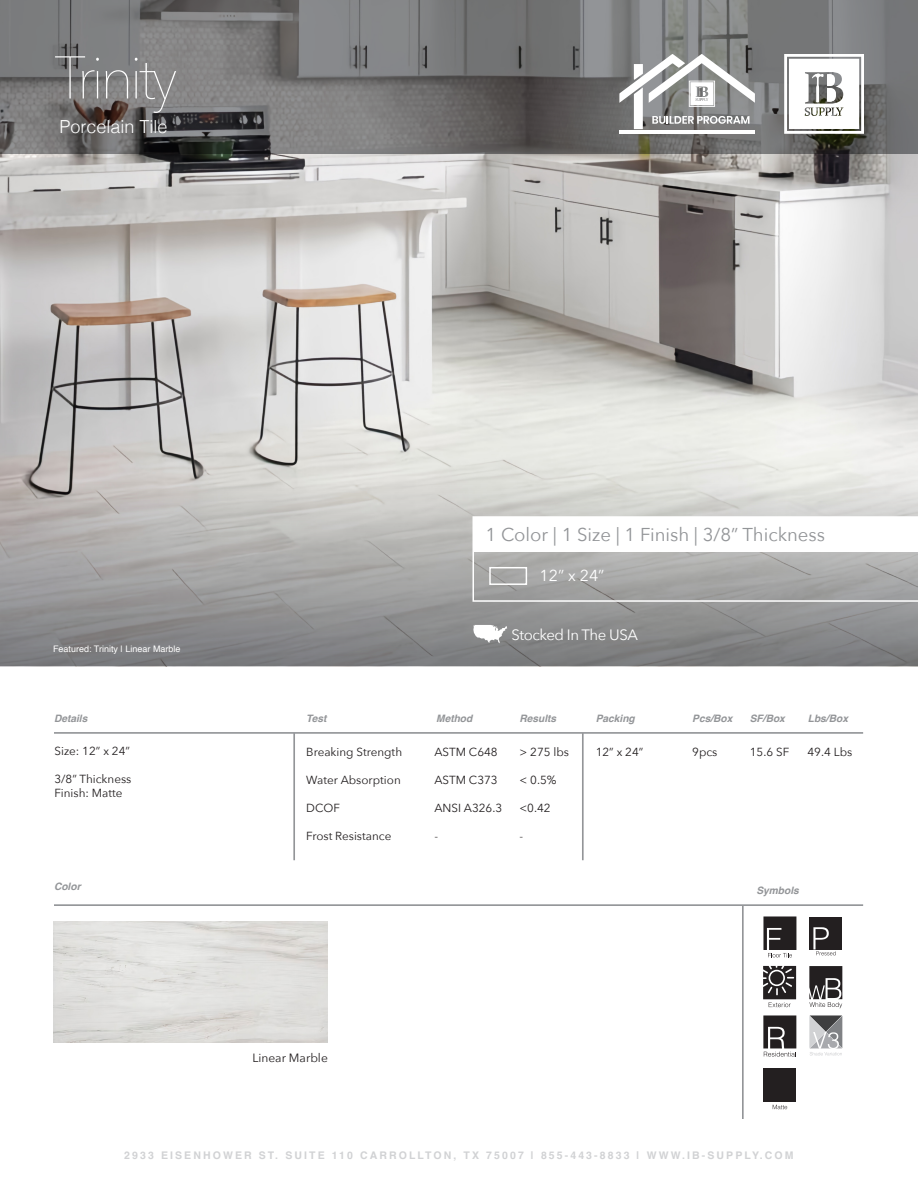
<style>
.page{position:relative;width:918px;height:1188px;background:#fff}
.page>*{position:absolute;margin:0;border:0;box-sizing:border-box;transform-origin:0 0}
.t1{font:200 59.55px "Avenir Next";letter-spacing:-.075em;color:#fff}
.Color_Text{font:18.6px "Avenir Next";color:#939598}
.t2{font:300 18px "Helvetica";color:#fff}
.Color_Text-2{font:15.9px "Avenir Next";color:#fff}
.Color_Text-3{font:15px "Avenir Next";letter-spacing:-.03em;color:#fff}
.COLOR_NAME{font:12px "Avenir Next";color:#231f20}
.t3{font:11.7px "Avenir Next";color:#231f20}
.t4{font:700 10.5px "Helvetica";letter-spacing:.2em;color:#d1d2d4}
.t5{font:italic 700 10.2px "Helvetica";color:#939598}
.captions{font:9px "Helvetica";color:#fff}
</style>
<div class="page">
<hr style="left:742px;top:906px;width:2px;height:213px;background:#939598">
<hr style="left:54px;top:904px;width:809px;height:2px;background:#939598">
<img style="left:0;top:154px;width:918px;height:329px">
<svg style="left:0;top:0;width:918px;height:154px;background:#727272"></svg>
<svg style="left:0;top:483px;width:918px;height:183px;background:#a3a2a2"></svg>
<div style="left:763px;top:1068px;width:33px;height:33px;background:#231f20"></div>
<svg style="left:773px;top:1105px;width:14px;height:4px"></svg>
<svg style="left:763px;top:966px;width:33px;height:41px"></svg>
<svg style="left:763px;top:916px;width:33px;height:41px"></svg>
<svg style="left:763px;top:1015px;width:33px;height:42px"></svg>
<div style="left:809px;top:917px;width:33px;height:33px;background:#231f20"></div>
<svg style="left:813px;top:927px;width:23px;height:28px"></svg>
<svg style="left:809px;top:966px;width:33px;height:42px"></svg>
<svg style="left:809px;top:1015px;width:33px;height:40px"></svg>
<svg style="left:472px;top:516px;width:446px;height:86px"></svg>
<div style="left:489px;top:567px;width:38px;height:18px;border:2px solid #fff"></div>
<svg style="left:473px;top:625px;width:34px;height:18px"></svg>
<svg style="left:784px;top:54px;width:80px;height:80px"></svg>
<hr style="left:619px;top:130px;width:136px;height:4px;background:#fff">
<svg style="left:619px;top:54px;width:136px;height:75px"></svg>
<hr style="left:582px;top:733px;width:2px;height:127px;background:#939598">
<hr style="left:54px;top:732px;width:809px;height:2px;background:#939598">
<hr style="left:293px;top:733px;width:2px;height:127px;background:#939598">
<p class="t1" style="left:54px;top:28px;width:125px">Trinity</p>
<p class="t2" style="left:59px;top:111px;width:110px">Porcelain Tile</p>
<p class="captions" style="left:53px;top:642px;width:129px">Featured: Trinity | Linear Marble</p>
<p class="Color_Text" style="left:486px;top:519px;width:341px">1 Color | 1 Size | 1 Finish | 3/8” Thickness</p>
<p class="Color_Text-2" style="left:540px;top:562px;width:66px">12” x 24”</p>
<p class="Color_Text-3" style="left:512px;top:622px;width:128px">Stocked In The USA</p>
<p class="t5" style="left:54px;top:712px;width:35px">Details</p>
<p class="t5" style="left:596px;top:712px;width:41px">Packing</p>
<p class="t5" style="left:750px;top:712px;width:37px">SF/Box</p>
<p class="t5" style="left:808px;top:712px;width:42px">Lbs/Box</p>
<p class="t5" style="left:692px;top:712px;width:42px">Pcs/Box</p>
<p class="t5" style="left:306px;top:712px;width:22px">Test</p>
<p class="t5" style="left:436px;top:712px;width:38px">Method</p>
<p class="t5" style="left:519px;top:712px;width:38px">Results</p>
<p class="t3" style="left:55px;top:741px;width:77px">Size: 12” x 24”</p>
<p class="t3" style="left:596px;top:742px;width:49px">12” x 24”</p>
<p class="t3" style="left:750px;top:742px;width:41px">15.6 SF</p>
<p class="t3" style="left:808px;top:742px;width:46px">49.4 Lbs</p>
<p class="t3" style="left:55px;top:769px;width:78px">3/8” Thickness</p>
<p class="t3" style="left:55px;top:783px;width:69px">Finish: Matte</p>
<p class="t3" style="left:306px;top:742px;width:97px">Breaking Strength</p>
<p class="t3" style="left:306px;top:770px;width:96px">Water Absorption</p>
<p class="t3" style="left:306px;top:798px;width:35px">DCOF</p>
<p class="t3" style="left:306px;top:826px;width:87px">Frost Resistance</p>
<p class="t3" style="left:520px;top:742px;width:51px">&gt; 275 lbs</p>
<p class="t3" style="left:520px;top:770px;width:39px">&lt; 0.5%</p>
<p class="t3" style="left:520px;top:798px;width:33px">&lt;0.42</p>
<p class="t3" style="left:520px;top:826px;width:5px">-</p>
<p class="t3" style="left:434px;top:742px;width:65px">ASTM C648</p>
<p class="t3" style="left:434px;top:770px;width:65px">ASTM C373</p>
<p class="t3" style="left:434px;top:798px;width:69px">ANSI A326.3</p>
<p class="t3" style="left:434px;top:826px;width:5px">-</p>
<p class="t3" style="left:692px;top:742px;width:27px">9pcs</p>
<p class="t5" style="left:54px;top:880px;width:28px">Color</p>
<p class="t5" style="left:756px;top:884px;width:44px">Symbols</p>
<p class="COLOR_NAME" style="left:252px;top:1047px;width:77px">Linear Marble</p>
<p class="t4" style="left:124px;top:1149px;width:671px">2933 EISENHOWER ST. SUITE 110 CARROLLTON, TX 75007 | 855-443-8833 | WWW.IB-SUPPLY.COM</p>
</div>
